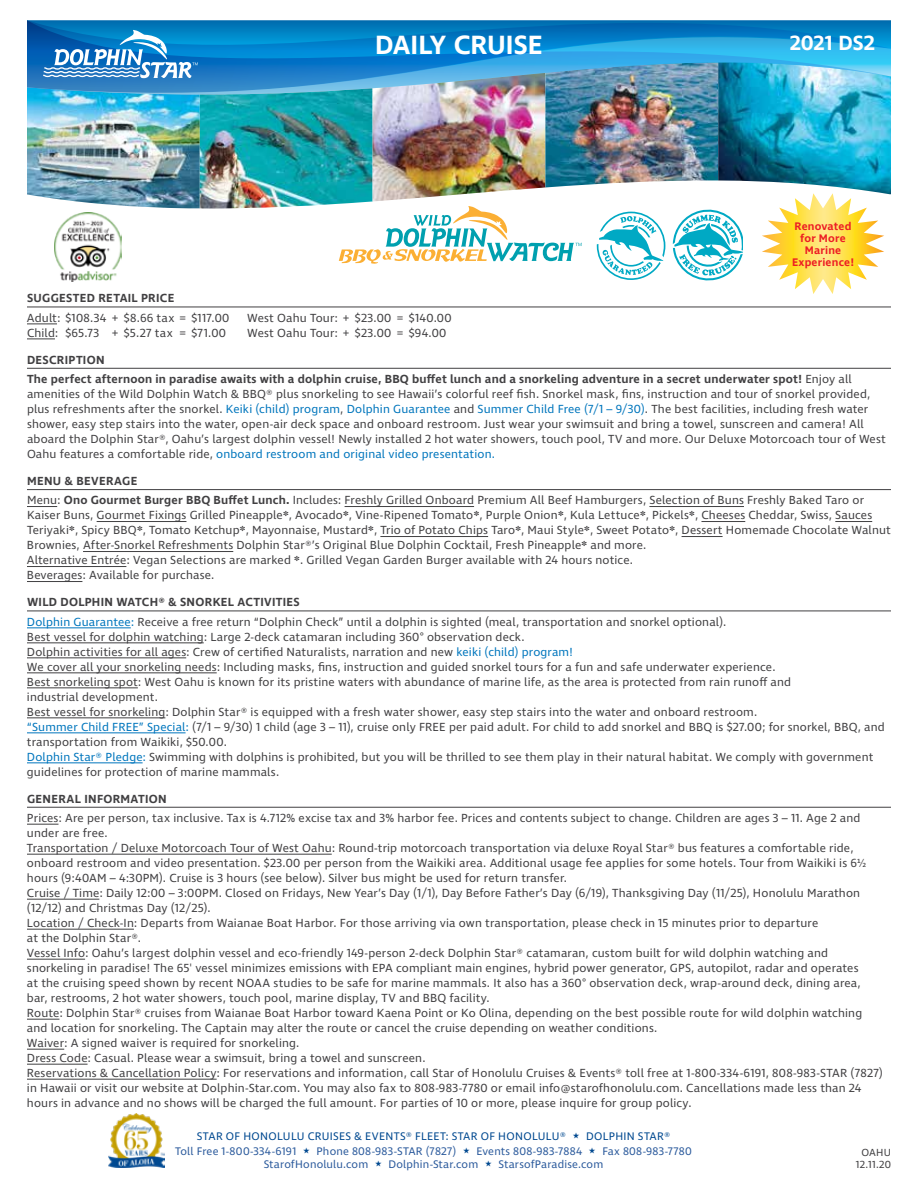
<style>
.page{position:relative;width:918px;height:1188px;background:#fff}
.page>*{position:absolute;margin:0;border:0;box-sizing:border-box;transform-origin:0 0}
.t1{font:600 27px "Ingra";letter-spacing:-.005em;color:#fff}
.t2{font:600 21px "Ingra";color:#fff}
.t3{font:12px/15px "Ingra";letter-spacing:.015em;color:#414042}
.t4{font:600 12px/19.4px "Ingra";letter-spacing:.015em;color:#414042}
.t5{font:11.25px "Ingra";letter-spacing:.015em;color:#2b5a9c}
.t6{font:11.25px "Ingra";letter-spacing:.03em;color:#004990}
.t7{font:600 11.25px/12px "Ingra";letter-spacing:.015em;color:#ed1d24;text-align:center}
.t8{font:10.5px/12px "Ingra";letter-spacing:.02em;color:#414042;text-align:center}
.s1{font-weight:400}
.s2{color:#0076bd}
.s3{font-weight:600}
</style>
<div class="page">
<img style="left:27px;top:120px;width:173px;height:88px">
<img style="left:200px;top:120px;width:173px;height:89px">
<img style="left:373px;top:120px;width:172px;height:81px">
<img style="left:545px;top:120px;width:173px;height:67px">
<img style="left:718px;top:120px;width:173px;height:74px">
<img style="left:27px;top:96px;width:864px;height:24px">
<svg style="left:27px;top:20px;width:864px;height:16px;background:#0475b8"></svg>
<img style="left:27px;top:36px;width:864px;height:60px">
<svg style="left:43px;top:30px;width:155px;height:48px"></svg>
<img style="left:108px;top:1114px;width:56px;height:54px">
<svg style="left:339px;top:206px;width:243px;height:58px"></svg>
<hr style="left:27px;top:307px;width:864px;height:1px;background:#414042">
<hr style="left:27px;top:324px;width:30px;height:1px;background:#414042">
<svg style="left:27px;top:339px;width:28px;height:1px"></svg>
<hr style="left:27px;top:368px;width:864px;height:1px;background:#414042">
<hr style="left:27px;top:489px;width:864px;height:1px;background:#414042">
<hr style="left:27px;top:506px;width:30px;height:1px;background:#414042">
<hr style="left:345px;top:506px;width:129px;height:1px;background:#414042">
<hr style="left:649px;top:506px;width:95px;height:1px;background:#414042">
<hr style="left:97px;top:521px;width:89px;height:1px;background:#414042">
<hr style="left:701px;top:521px;width:44px;height:1px;background:#414042">
<hr style="left:835px;top:521px;width:37px;height:1px;background:#414042">
<hr style="left:380px;top:536px;width:108px;height:1px;background:#414042">
<hr style="left:682px;top:536px;width:41px;height:1px;background:#414042">
<hr style="left:83px;top:551px;width:150px;height:1px;background:#414042">
<hr style="left:27px;top:566px;width:99px;height:1px;background:#414042">
<hr style="left:27px;top:581px;width:55px;height:1px;background:#414042">
<hr style="left:27px;top:611px;width:864px;height:1px;background:#414042">
<hr style="left:27px;top:628px;width:104px;height:1px;background:#0076bd">
<hr style="left:27px;top:643px;width:177px;height:1px;background:#414042">
<hr style="left:27px;top:658px;width:159px;height:1px;background:#414042">
<hr style="left:27px;top:673px;width:190px;height:1px;background:#414042">
<hr style="left:27px;top:688px;width:111px;height:1px;background:#414042">
<hr style="left:27px;top:718px;width:138px;height:1px;background:#414042">
<hr style="left:27px;top:733px;width:159px;height:1px;background:#0076bd">
<hr style="left:27px;top:763px;width:116px;height:1px;background:#0076bd">
<hr style="left:27px;top:807px;width:864px;height:1px;background:#414042">
<hr style="left:27px;top:824px;width:31px;height:1px;background:#414042">
<hr style="left:27px;top:854px;width:305px;height:1px;background:#414042">
<hr style="left:27px;top:899px;width:72px;height:1px;background:#414042">
<hr style="left:27px;top:929px;width:107px;height:1px;background:#414042">
<hr style="left:27px;top:959px;width:58px;height:1px;background:#414042">
<hr style="left:27px;top:1019px;width:32px;height:1px;background:#414042">
<hr style="left:27px;top:1049px;width:37px;height:1px;background:#414042">
<hr style="left:27px;top:1064px;width:61px;height:1px;background:#414042">
<hr style="left:27px;top:1079px;width:190px;height:1px;background:#414042">
<svg style="left:597px;top:212px;width:68px;height:68px"></svg>
<svg style="left:673px;top:209px;width:70px;height:72px"></svg>
<svg style="left:762px;top:193px;width:122px;height:101px"></svg>
<img style="left:54px;top:212px;width:68px;height:69px">
<h1 class="t1" style="left:375px;top:28px;width:169px">DAILY CRUISE</h1>
<h2 class="t2" style="left:790px;top:30px;width:87px">2021 DS2</h2>
<p class="t7" style="left:792px;top:221px;width:64px">Renovated for More<br>Marine<br>Experience!</p>
<p class="t4" style="left:27px;top:289px;width:149px">SUGGESTED RETAIL PRICE</p>
<p class="t3" style="left:27px;top:311px;width:204px">Adult: $108.34 + $8.66 tax = $117.00</p>
<p class="t3" style="left:247px;top:311px;width:206px">West Oahu Tour: + $23.00 = $140.00</p>
<p class="t3" style="left:27px;top:326px;width:201px">Child: $65.73 + $5.27 tax = $71.00</p>
<p class="t3" style="left:247px;top:326px;width:201px">West Oahu Tour: + $23.00 = $94.00</p>
<p class="t4" style="left:27px;top:351px;width:826px">DESCRIPTION<br>The perfect afternoon in paradise awaits with a dolphin cruise, BBQ buffet lunch and a snorkeling adventure in a secret underwater spot! <span class="s1">Enjoy all</span></p>
<p class="t3" style="left:27px;top:387px;width:860px">amenities of the Wild Dolphin Watch &amp; BBQ® plus snorkeling to see Hawaii’s colorful reef fish. Snorkel mask, fins, instruction and tour of snorkel provided, plus refreshments after the snorkel. <span class="s2">Keiki (child) program</span>, <span class="s2">Dolphin Guarantee</span> and <span class="s2">Summer Child Free (7/1 – 9/30)</span>. The best facilities, including fresh water shower, easy step stairs into the water, open-air deck space and onboard restroom. Just wear your swimsuit and bring a towel, sunscreen and camera! All aboard the Dolphin Star®, Oahu’s largest dolphin vessel! Newly installed 2 hot water showers, touch pool, TV and more. Our Deluxe Motorcoach tour of West Oahu features a comfortable ride, <span class="s2">onboard restroom and original video presentation.</span></p>
<p class="t3" style="left:27px;top:472px;width:839px;line-height:19.4px"><span class="s3">MENU &amp; BEVERAGE<br></span>Menu: <span class="s3">Ono Gourmet Burger BBQ Buffet Lunch.</span> Includes: Freshly Grilled Onboard Premium All Beef Hamburgers, Selection of Buns Freshly Baked Taro or</p>
<p class="t3" style="left:27px;top:508px;width:865px">Kaiser Buns, Gourmet Fixings Grilled Pineapple<sup>❋</sup>, Avocado<sup>❋</sup>, Vine-Ripened Tomato<sup>❋</sup>, Purple Onion<sup>❋</sup>, Kula Lettuce<sup>❋</sup>, Pickels<sup>❋</sup>, Cheeses Cheddar, Swiss, Sauces Teriyaki<sup>❋</sup>, Spicy BBQ<sup>❋</sup>, Tomato Ketchup<sup>❋</sup>, Mayonnaise, Mustard<sup>❋</sup>, Trio of Potato Chips Taro<sup>❋</sup>, Maui Style<sup>❋</sup>, Sweet Potato<sup>❋</sup>, Dessert Homemade Chocolate Walnut Brownies, After-Snorkel Refreshments Dolphin Star®’s Original Blue Dolphin Cocktail, Fresh Pineapple<sup>❋</sup> and more.<br>Alternative Entrée: Vegan Selections are marked <sup>❋</sup>. Grilled Vegan Garden Burger available with 24 hours notice.<br>Beverages: Available for purchase.</p>
<p class="t3" style="left:27px;top:593px;width:701px;line-height:19.4px"><span class="s3">WILD DOLPHIN WATCH® &amp; SNORKEL ACTIVITIES<br></span><span class="s2">Dolphin Guarantee:</span> Receive a free return “Dolphin Check” until a dolphin is sighted (meal, transportation and snorkel optional).</p>
<p class="t3" style="left:27px;top:630px;width:859px">Best vessel for dolphin watching: Large 2-deck catamaran including 360° observation deck.<br>Dolphin activities for all ages: Crew of certified Naturalists, narration and new <span class="s2">keiki (child) program!<br></span>We cover all your snorkeling needs: Including masks, fins, instruction and guided snorkel tours for a fun and safe underwater experience.<br>Best snorkeling spot: West Oahu is known for its pristine waters with abundance of marine life, as the area is protected from rain runoff and<br>industrial development.<br>Best vessel for snorkeling: Dolphin Star® is equipped with a fresh water shower, easy step stairs into the water and onboard restroom.<br><span class="s2">“Summer Child FREE” Special:</span> (7/1 – 9/30) 1 child (age 3 – 11), cruise only FREE per paid adult. For child to add snorkel and BBQ is $27.00; for snorkel, BBQ, and transportation from Waikiki, $50.00.<br><span class="s2">Dolphin Star® Pledge:</span> Swimming with dolphins is prohibited, but you will be thrilled to see them play in their natural habitat. We comply with government guidelines for protection of marine mammals.</p>
<p class="t4" style="left:27px;top:790px;width:141px">GENERAL INFORMATION</p>
<p class="t3" style="left:27px;top:811px;width:858px">Prices: Are per person, tax inclusive. Tax is 4.712% excise tax and 3% harbor fee. Prices and contents subject to change. Children are ages 3 – 11. Age 2 and under are free.<br>Transportation / Deluxe Motorcoach Tour of West Oahu: Round-trip motorcoach transportation via deluxe Royal Star® bus features a comfortable ride, onboard restroom and video presentation. $23.00 per person from the Waikiki area. Additional usage fee applies for some hotels. Tour from Waikiki is 6½ hours (9:40AM – 4:30PM). Cruise is 3 hours (see below). Silver bus might be used for return transfer.<br>Cruise / Time: Daily 12:00 – 3:00PM. Closed on Fridays, New Year’s Day (1/1), Day Before Father’s Day (6/19), Thanksgiving Day (11/25), Honolulu Marathon (12/12) and Christmas Day (12/25).<br>Location / Check-In: Departs from Waianae Boat Harbor. For those arriving via own transportation, please check in 15 minutes prior to departure<br>at the Dolphin Star®.<br>Vessel Info: Oahu’s largest dolphin vessel and eco-friendly 149-person 2-deck Dolphin Star® catamaran, custom built for wild dolphin watching and snorkeling in paradise! The 65' vessel minimizes emissions with EPA compliant main engines, hybrid power generator, GPS, autopilot, radar and operates<br>at the cruising speed shown by recent NOAA studies to be safe for marine mammals. It also has a 360° observation deck, wrap-around deck, dining area, bar, restrooms, 2 hot water showers, touch pool, marine display, TV and BBQ facility.<br>Route: Dolphin Star® cruises from Waianae Boat Harbor toward Kaena Point or Ko Olina, depending on the best possible route for wild dolphin watching and location for snorkeling. The Captain may alter the route or cancel the cruise depending on weather conditions.<br>Waiver: A signed waiver is required for snorkeling.<br>Dress Code: Casual. Please wear a swimsuit, bring a towel and sunscreen.<br>Reservations &amp; Cancellation Policy: For reservations and information, call Star of Honolulu Cruises &amp; Events® toll free at 1-800-334-6191, 808-983-STAR (7827) in Hawaii or visit our website at Dolphin-Star.com. You may also fax to 808-983-7780 or email info@starofhonolulu.com. Cancellations made less than 24 hours in advance and no shows will be charged the full amount. For parties of 10 or more, please inquire for group policy.</p>
<p class="t6" style="left:197px;top:1129px;width:371px">STAR OF HONOLULU CRUISES &amp; EVENTS® FLEET: STAR OF HONOLULU®</p>
<p class="t6" style="left:586px;top:1129px;width:86px">DOLPHIN STAR®</p>
<p class="t5" style="left:175px;top:1144px;width:123px">Toll Free 1-800-334-6191</p>
<p class="t5" style="left:317px;top:1144px;width:141px">Phone 808-983-STAR (7827)</p>
<p class="t5" style="left:476px;top:1144px;width:107px">Events 808-983-7884</p>
<p class="t5" style="left:602px;top:1144px;width:91px">Fax 808-983-7780</p>
<p class="t5" style="left:264px;top:1157px;width:106px">StarofHonolulu.com</p>
<p class="t5" style="left:389px;top:1157px;width:91px">Dolphin-Star.com</p>
<p class="t5" style="left:499px;top:1157px;width:106px">StarsofParadise.com</p>
<p class="t8" style="left:856px;top:1147px;width:37px">OAHU<br>12.11.20</p>
</div>
